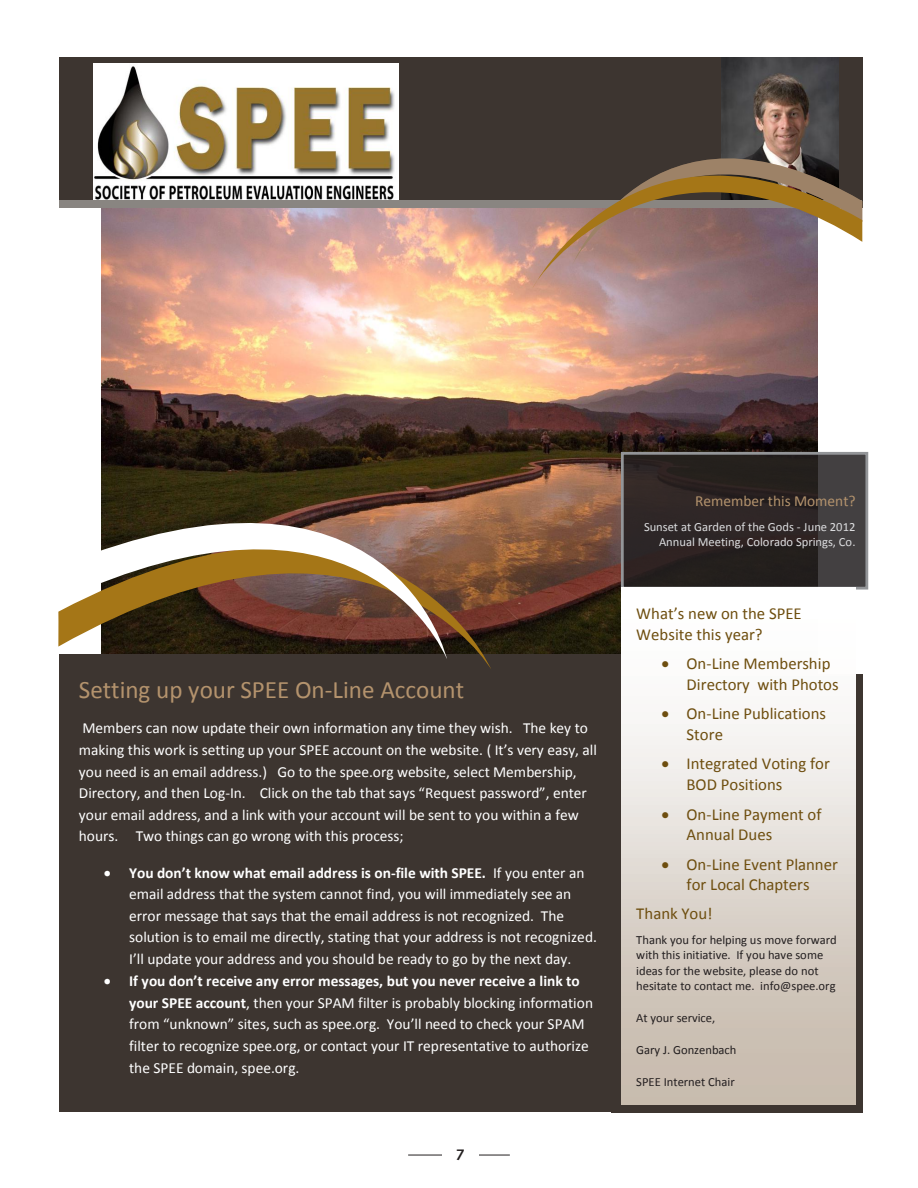
<style>
.page{position:relative;width:918px;height:1188px;background:#fff}
.page>*{position:absolute;margin:0;border:0;box-sizing:border-box;transform-origin:0 0}
.t1{font:25.05px "Calibri";color:#b4936d}
.t2{font:16.8px/20.4px "Calibri";color:#6e4e0f}
.t3{font:15.45px/21.6px "Calibri";color:#fff}
.t4{font:15.45px "Calibri";color:#b4936d}
.t5{font:600 15px "Stone Sans";color:#231f20}
.t6{font:12.6px/15.3px "Calibri";color:#231f20}
.t7{font:12.6px/15px "Calibri";color:#dcdddf;text-align:right}
.s1{font-weight:700}
</style>
<div class="page">
<hr style="left:408px;top:1155px;width:102px;height:1px;background:#231f20">
<div style="left:442px;top:1146px;width:37px;height:20px;background:#fff"></div>
<img style="left:102px;top:208px;width:716px;height:446px">
<div style="left:611px;top:674px;width:252px;height:438px;background:#3d3530"></div>
<div style="left:59px;top:57px;width:804px;height:151px;background:#3d3530"></div>
<img style="left:94px;top:64px;width:304px;height:136px">
<img style="left:721px;top:57px;width:118px;height:19px">
<div style="left:59px;top:200px;width:803px;height:8px;background:#898581"></div>
<div style="left:59px;top:654px;width:562px;height:458px;background:#3d3530"></div>
<svg style="left:721px;top:76px;width:118px;height:13px"></svg>
<svg style="left:533px;top:89px;width:329px;height:200px"></svg>
<div style="left:622px;top:453px;width:245px;height:135px;background:#231f20;opacity:.85"></div>
<div style="left:621px;top:452px;width:247px;height:138px;border:3px solid #939598"></div>
<div style="left:621px;top:588px;width:234px;height:517px;background:linear-gradient(to bottom,#fff,#c3b6a8)"></div>
<svg style="left:58px;top:438px;width:433px;height:231px"></svg>
<svg style="left:59px;top:430px;width:388px;height:229px"></svg>
<p class="t1" style="left:79px;top:674px;width:387px">Setting up your SPEE On-Line Account</p>
<p class="t3" style="left:79px;top:718px;width:520px">Members can now update their own information any time they wish. The key to making this work is setting up your SPEE account on the website. ( It’s very easy, all you need is an email address.) Go to the spee.org website, select Membership, Directory, and then Log-In. Click on the tab that says “Request password”, enter your email address, and a link with your account will be sent to you within a few hours. Two things can go wrong with this process;</p>
<p class="t3" style="left:129px;top:862px;width:469px;text-indent:-25px">• <span class="s1">You don’t know what email address is on-file with SPEE.</span> If you enter an email address that the system cannot find, you will immediately see an error message that says that the email address is not recognized. The solution is to email me directly, stating that your address is not recognized.<br>I’ll update your address and you should be ready to go by the next day.</p>
<p class="t3" style="left:129px;top:970px;width:466px;text-indent:-25px">• <span class="s1">If you don’t receive any error messages, but you never receive a link to your SPEE account</span>, then your SPAM filter is probably blocking information from “unknown” sites, such as spee.org. You’ll need to check your SPAM filter to recognize spee.org, or contact your IT representative to authorize the SPEE domain, spee.org.</p>
<p class="t5" style="left:456px;top:1145px;width:10px">7</p>
<p class="t4" style="left:695px;top:491px;width:162px">Remember this Moment?</p>
<p class="t7" style="left:644px;top:519px;width:213px">Sunset at Garden of the Gods - June 2012<br>Annual Meeting, Colorado Springs, Co.</p>
<p class="t2" style="left:636px;top:603px;width:167px">What’s new on the SPEE<br>Website this year?</p>
<p class="t2" style="left:687px;top:653px;width:154px;text-indent:-25px">• On-Line Membership<br>Directory with Photos</p>
<p class="t2" style="left:687px;top:703px;width:141px;text-indent:-25px">• On-Line Publications<br>Store</p>
<p class="t2" style="left:687px;top:754px;width:145px;text-indent:-25px">• Integrated Voting for<br>BOD Positions</p>
<p class="t2" style="left:687px;top:804px;width:136px;text-indent:-25px">• On-Line Payment of<br>Annual Dues</p>
<p class="t2" style="left:661px;top:854px;width:178px;text-align:center">• On-Line Event Planner for Local Chapters</p>
<p class="t2" style="left:636px;top:903px;width:78px">Thank You!</p>
<p class="t6" style="left:636px;top:932px;width:202px">Thank you for helping us move forward with this initiative. If you have some ideas for the website, please do not hesitate to contact me. info@spee.org</p>
<p class="t6" style="left:636px;top:1010px;width:80px">At your service,</p>
<p class="t6" style="left:636px;top:1042px;width:102px">Gary J. Gonzenbach</p>
<p class="t6" style="left:636px;top:1074px;width:100px">SPEE Internet Chair</p>
</div>
